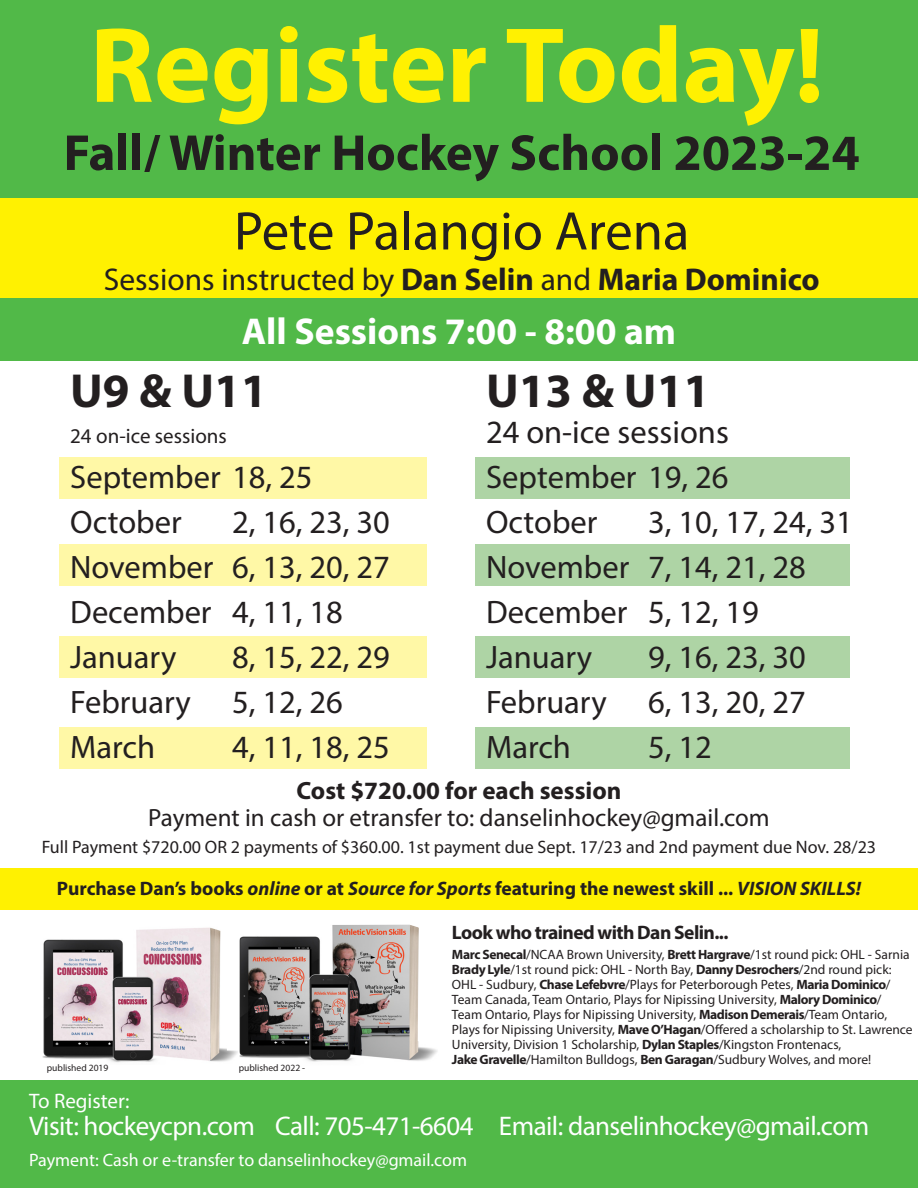
<style>
.page{position:relative;width:918px;height:1188px;background:#fff}
.page>*{position:absolute;margin:0;border:0;box-sizing:border-box;transform-origin:0 0}
.t1{font:700 108px "Myriad Pro";color:#fff101}
.t2{font:54.75px "Myriad Pro";color:#231f20}
.t3{font:700 51px "Myriad Pro";color:#231f20}
.t4{font:700 48px "Myriad Pro";color:#231f20}
.t5{font:700 37.5px "Myriad Pro";color:#fff}
.t6{font:32.55px "Myriad Pro";color:#231f20}
.t7{font:31.5px "Myriad Pro";color:#231f20}
.t8{font:27px "Myriad Pro";letter-spacing:-.02em;color:#fff}
.t9{font:25.05px "Myriad Pro";color:#231f20}
.t10{font:700 25.05px "Myriad Pro";color:#231f20}
.t11{font:21px "Myriad Pro";color:#231f20}
.t12{font:21px "Myriad Pro";color:#fff}
.t13{font:700 19.5px "Myriad Pro";letter-spacing:-.005em;color:#231f20}
.t14{font:700 19.5px "Myriad Pro";letter-spacing:-.03em;color:#231f20}
.t15{font:18px "Myriad Pro";color:#231f20}
.t16{font:18px "Myriad Pro";color:#fff}
.t17{font:13.5px/15px "Myriad Pro";color:#231f20;text-align:justify}
.t18{font:9.6px "Myriad Pro";color:#231f20}
.s1{font-weight:700}
.s2{font-style:italic}
</style>
<div class="page">
<div style="left:59px;top:457px;width:368px;height:41px;background:#fff8a6"></div>
<div style="left:59px;top:544px;width:368px;height:41px;background:#fff8a6"></div>
<div style="left:59px;top:637px;width:368px;height:41px;background:#fff8a6"></div>
<div style="left:59px;top:727px;width:368px;height:41px;background:#fff8a6"></div>
<div style="left:475px;top:457px;width:375px;height:41px;background:#aed4a5"></div>
<div style="left:475px;top:544px;width:375px;height:41px;background:#aed4a5"></div>
<div style="left:475px;top:637px;width:375px;height:41px;background:#aed4a5"></div>
<div style="left:475px;top:727px;width:375px;height:41px;background:#aed4a5"></div>
<div style="left:0;top:0;width:918px;height:361px;background:#51b948"></div>
<div style="left:0;top:198px;width:918px;height:100px;background:#fff101"></div>
<div style="left:0;top:868px;width:918px;height:41px;background:#fff101"></div>
<div style="left:0;top:1080px;width:918px;height:108px;background:#51b948"></div>
<img style="left:240px;top:925px;width:197px;height:137px">
<img style="left:42px;top:927px;width:196px;height:136px">
<p class="t1" style="left:90px;top:-5px;width:736px">Register Today!</p>
<p class="t3" style="left:64px;top:120px;width:798px">Fall/ Winter Hockey School 2023-24</p>
<p class="t2" style="left:234px;top:197px;width:457px">Pete Palangio Arena</p>
<p class="t7" style="left:104px;top:260px;width:718px">Sessions instructed by <span class="s1">Dan Selin</span> and <span class="s1">Maria Dominico</span></p>
<p class="t5" style="left:242px;top:307px;width:436px">All Sessions 7:00 - 8:00 am</p>
<p class="t4" style="left:70px;top:360px;width:199px">U9 &amp; U11</p>
<p class="t11" style="left:70px;top:423px;width:158px">24 on-ice sessions</p>
<p class="t6" style="left:70px;top:457px;width:244px">September 18, 25</p>
<p class="t6" style="left:70px;top:502px;width:113px">October</p>
<p class="t6" style="left:232px;top:502px;width:159px">2, 16, 23, 30</p>
<p class="t6" style="left:70px;top:547px;width:321px">November 6, 13, 20, 27</p>
<p class="t6" style="left:70px;top:592px;width:274px">December 4, 11, 18</p>
<p class="t6" style="left:70px;top:637px;width:108px">January</p>
<p class="t6" style="left:232px;top:637px;width:159px">8, 15, 22, 29</p>
<p class="t6" style="left:70px;top:682px;width:122px">February</p>
<p class="t6" style="left:232px;top:682px;width:112px">5, 12, 26</p>
<p class="t6" style="left:70px;top:727px;width:87px">March</p>
<p class="t6" style="left:232px;top:727px;width:159px">4, 11, 18, 25</p>
<p class="t4" style="left:486px;top:360px;width:225px">U13 &amp; U11</p>
<p class="t6" style="left:486px;top:412px;width:244px">24 on-ice sessions</p>
<p class="t6" style="left:486px;top:457px;width:244px">September 19, 26</p>
<p class="t6" style="left:486px;top:502px;width:113px">October</p>
<p class="t6" style="left:648px;top:502px;width:206px">3, 10, 17, 24, 31</p>
<p class="t6" style="left:486px;top:547px;width:321px">November 7, 14, 21, 28</p>
<p class="t6" style="left:486px;top:592px;width:274px">December 5, 12, 19</p>
<p class="t6" style="left:486px;top:637px;width:108px">January</p>
<p class="t6" style="left:648px;top:637px;width:159px">9, 16, 23, 30</p>
<p class="t6" style="left:486px;top:682px;width:122px">February</p>
<p class="t6" style="left:648px;top:682px;width:159px">6, 13, 20, 27</p>
<p class="t6" style="left:486px;top:727px;width:87px">March</p>
<p class="t6" style="left:648px;top:727px;width:65px">5, 12</p>
<p class="t10" style="left:297px;top:774px;width:326px">Cost $720.00 for each session</p>
<p class="t9" style="left:148px;top:802px;width:623px">Payment in cash or etransfer to: danselinhockey@gmail.com</p>
<p class="t15" style="left:42px;top:835px;width:836px">Full Payment $720.00 OR 2 payments of $360.00. 1st payment due Sept. 17/23 and 2nd payment due Nov. 28/23</p>
<p class="t13" style="left:57px;top:876px;width:806px">Purchase Dan’s books <span class="s2">online</span> or at <span class="s2">Source for Sports</span> featuring the newest skill ... <span class="s2">VISION SKILLS!</span></p>
<p class="t18" style="left:47px;top:1062px;width:63px">published 2019</p>
<p class="t18" style="left:239px;top:1062px;width:68px">published 2022 -</p>
<p class="t14" style="left:452px;top:920px;width:278px">Look who trained with Dan Selin...</p>
<p class="t17" style="left:452px;top:946px;width:459px"><span class="s1">Marc Senecal</span>/NCAA Brown University, <span class="s1">Brett Hargrave</span>/1st round pick: OHL - Sarnia</p>
<p class="t17" style="left:452px;top:961px;width:441px"><span class="s1">Brady Lyle</span>/1st round pick: OHL - North Bay, <span class="s1">Danny Desrochers</span>/2nd round pick:<br>OHL - Sudbury, <span class="s1">Chase Lefebvre</span>/Plays for Peterborough Petes, <span class="s1">Maria Dominico</span>/ Team Canada, Team Ontario, Plays for Nipissing University, <span class="s1">Malory Dominico</span>/</p>
<p class="t17" style="left:452px;top:1006px;width:437px">Team Ontario, Plays for Nipissing University, <span class="s1">Madison Demerais</span>/Team Ontario,</p>
<p class="t17" style="left:452px;top:1021px;width:462px">Plays for Nipissing University, <span class="s1">Mave O’Hagan</span>/Offered a scholarship to St. Lawrence<br>University, Division 1 Scholarship, <span class="s1">Dylan Staples</span>/Kingston Frontenacs,</p>
<p class="t17" style="left:452px;top:1051px;width:421px"><span class="s1">Jake Gravelle</span>/Hamilton Bulldogs, <span class="s1">Ben Garagan</span>/Sudbury Wolves, and more!</p>
<p class="t12" style="left:29px;top:1088px;width:102px">To Register:</p>
<p class="t8" style="left:29px;top:1109px;width:842px">Visit: hockeycpn.com Call: 705-471-6604 Email: danselinhockey@gmail.com</p>
<p class="t16" style="left:29px;top:1149px;width:440px">Payment: Cash or e-transfer to danselinhockey@gmail.com</p>
</div>
